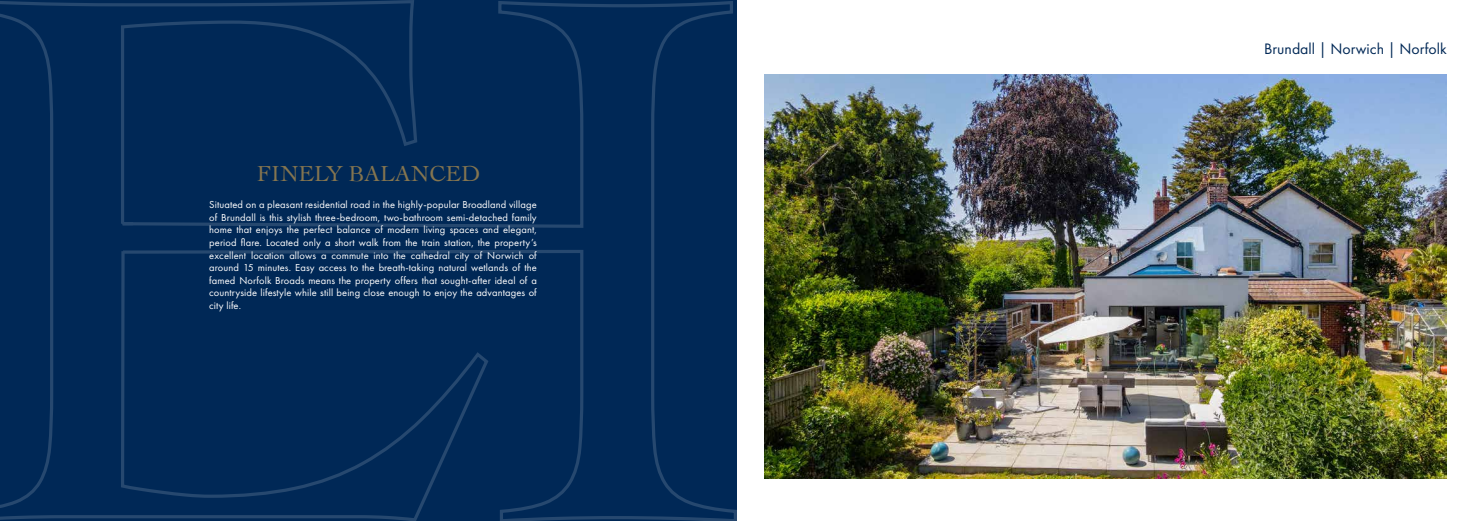
<style>
.page{position:relative;width:1474px;height:521px;background:#fff}
.page>*{position:absolute;margin:0;border:0;box-sizing:border-box;transform-origin:0 0}
.t1{font:22.75px "Cochin";color:#85754f}
.t2{font:15.75px "Futura PT";color:#002856}
.t3{font:10.5px/12.6px "Futura PT";letter-spacing:.01em;color:#fff;text-align:justify}
</style>
<div class="page">
<div style="left:0;top:0;width:119px;height:521px;background:#002856"></div>
<div style="left:119px;top:0;width:618px;height:521px;background:#002856"></div>
<img style="left:764px;top:74px;width:682px;height:405px">
<h1 class="t1" style="left:257px;top:158px;width:225px">FINELY BALANCED</h1>
<p class="t3" style="left:209px;top:198px;width:329px">Situated on a pleasant residential road in the highly-popular Broadland village of Brundall is this stylish three-bedroom, two-bathroom semi-detached family home that enjoys the perfect balance of modern living spaces and elegant, period flare. Located only a short walk from the train station, the property’s excellent location allows a commute into the cathedral city of Norwich of around 15 minutes. Easy access to the breath-taking natural wetlands of the famed Norfolk Broads means the property offers that sought-after ideal of a countryside lifestyle while still being close enough to enjoy the advantages of city life.</p>
<h2 class="t2" style="left:1264px;top:39px;width:184px">Brundall | Norwich | Norfolk</h2>
</div>
